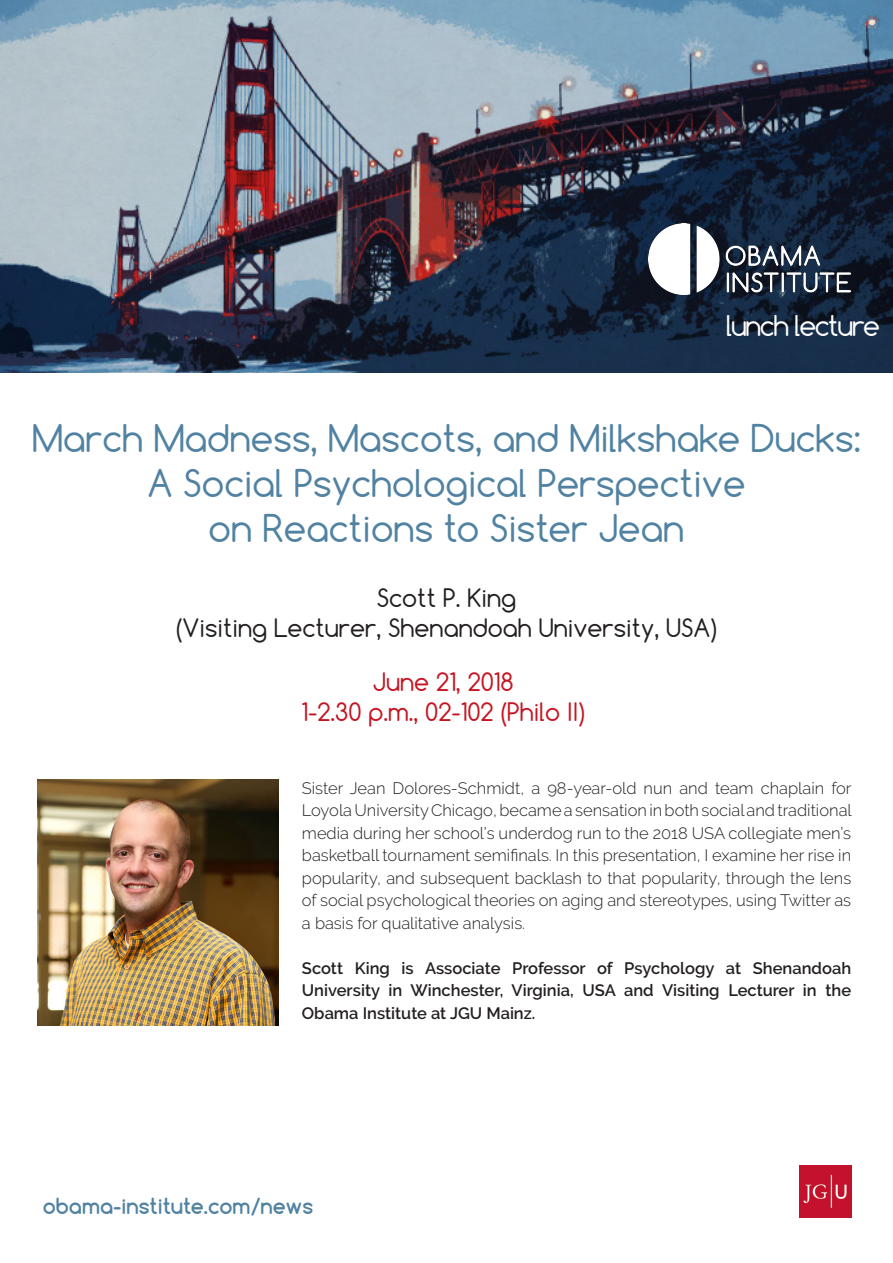
<style>
.page{position:relative;width:893px;height:1263px;background:#fff}
.page>*{position:absolute;margin:0;border:0;box-sizing:border-box;transform-origin:0 0}
.Titel{font:36px "Comfortaa";color:#5182a2}
.t1{font:27px "Comfortaa";letter-spacing:-.05em;color:#fff}
.Name_und_Affiliation{font:24px/30px "Comfortaa";color:#231f20;text-align:center}
.Datum__Uhrzeit__Ort{font:24px "Comfortaa";color:#c51522}
.t2{font:700 21px "Comfortaa";color:#5182a2}
.Fließtext_Ankündigun{font:300 16.5px/22.5px "Raleway";color:#231f20;text-align:justify}
.Kurzbiographie{font:600 16.5px/22.5px "Raleway";color:#231f20;text-align:justify}
</style>
<div class="page">
<img style="left:0;top:0;width:893px;height:372px">
<img style="left:649px;top:223px;width:202px;height:72px">
<img style="left:800px;top:1166px;width:51px;height:51px">
<img style="left:38px;top:779px;width:240px;height:247px">
<p class="t1" style="left:726px;top:308px;width:156px">lunch lecture</p>
<p class="Titel" style="left:32px;top:415px;width:830px">March Madness, Mascots, and Milkshake Ducks:</p>
<p class="Titel" style="left:147px;top:460px;width:599px">A Social Psychological Perspective</p>
<p class="Titel" style="left:209px;top:505px;width:477px">on Reactions to Sister Jean</p>
<p class="Name_und_Affiliation" style="left:176px;top:582px;width:542px">Scott P. King<br>(Visiting Lecturer, Shenandoah University, USA)</p>
<p class="Datum__Uhrzeit__Ort" style="left:373px;top:667px;width:142px">June 21, 2018</p>
<p class="Datum__Uhrzeit__Ort" style="left:301px;top:697px;width:285px">1-2.30 p.m., 02-102 (Philo II)</p>
<p class="Fließtext_Ankündigun" style="left:302px;top:776px;width:551px">Sister Jean Dolores-Schmidt, a 98-year-old nun and team chaplain for Loyola University Chicago, became a sensation in both social and traditional media during her school’s underdog run to the 2018 USA collegiate men’s basketball tournament semifinals. In this presentation, I examine her rise in popularity, and subsequent backlash to that popularity, through the lens of social psychological theories on aging and stereotypes, using Twitter as a basis for qualitative analysis.</p>
<p class="Kurzbiographie" style="left:302px;top:957px;width:551px">Scott King is Associate Professor of Psychology at Shenandoah University in Winchester, Virginia, USA and Visiting Lecturer in the Obama Institute at JGU Mainz.</p>
<p class="t2" style="left:43px;top:1192px;width:272px">obama-institute.com/news</p>
</div>
